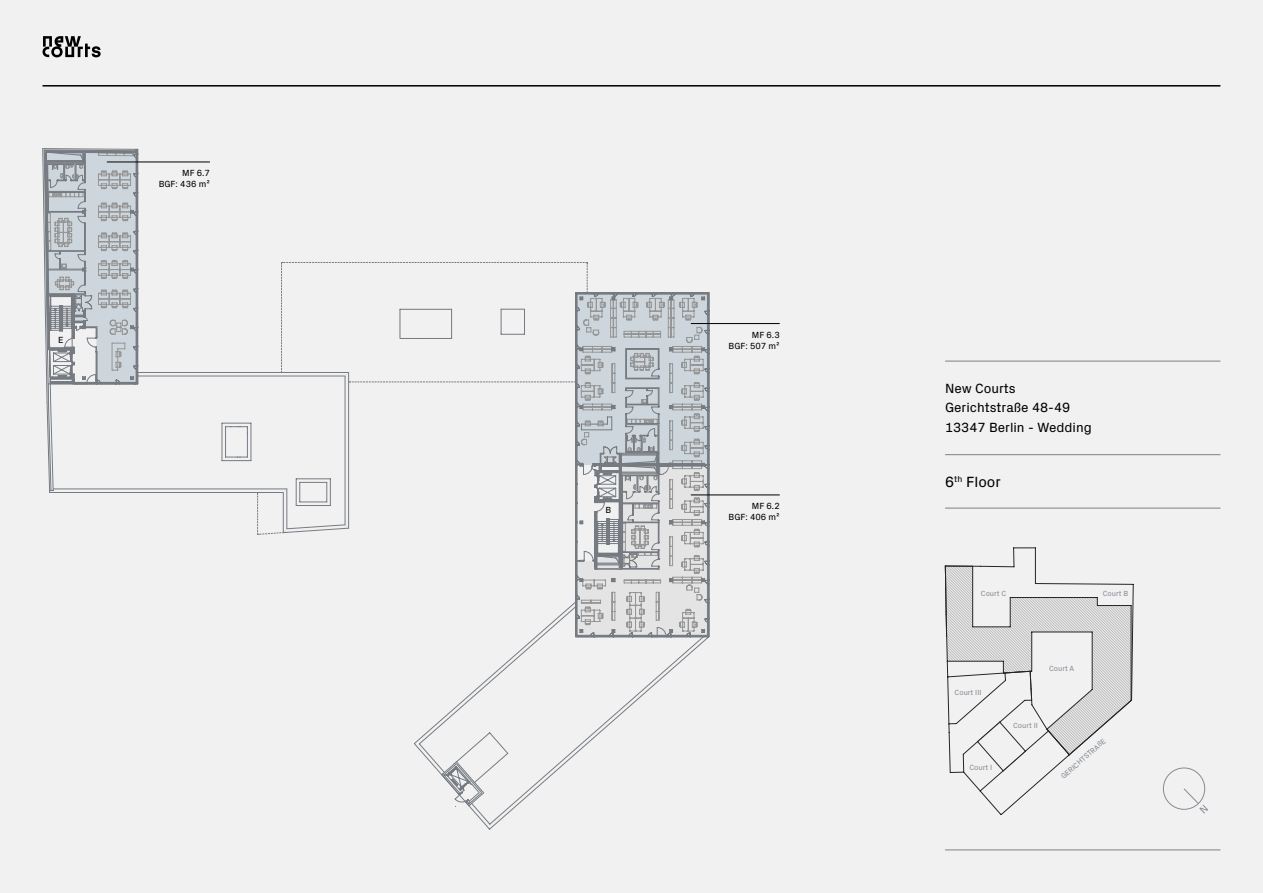
<style>
.page{position:relative;width:1263px;height:893px;background:#f1f1f2}
.page>*{position:absolute;margin:0;border:0;box-sizing:border-box;transform-origin:0 0}
.t1{font:15px "Px Grotesk";color:#000}
.t2{font:13.5px/19.5px "Px Grotesk";color:#000}
.t3{font:9px/10.8px "Px Grotesk";color:#000;text-align:right}
.t4{font:7.65px "Px Grotesk";color:#878d94}
.t5{font:7.5px "Px Grotesk";color:#878d94}
</style>
<div class="page">
<hr style="left:945px;top:508px;width:275px;height:1px;background:#878d94">
<hr style="left:945px;top:454px;width:275px;height:1px;background:#878d94">
<hr style="left:945px;top:361px;width:275px;height:1px;background:#878d94">
<hr style="left:945px;top:849px;width:275px;height:1px;background:#878d94">
<div style="left:1163px;top:767px;width:42px;height:43px;border:1px solid #878d94;border-radius:50%"></div>
<svg style="left:1182px;top:787px;width:26px;height:27px"></svg>
<hr style="left:43px;top:85px;width:1177px;height:2px;background:#000">
<svg style="left:43px;top:36px;width:58px;height:21px"></svg>
<svg style="left:945px;top:547px;width:188px;height:244px"></svg>
<svg style="left:414px;top:637px;width:295px;height:192px"></svg>
<svg style="left:43px;top:148px;width:667px;height:489px"></svg>
<hr style="left:107px;top:162px;width:103px;height:1px;background:#000">
<hr style="left:691px;top:323px;width:89px;height:1px;background:#000">
<hr style="left:691px;top:495px;width:89px;height:1px;background:#000">
<p class="t3" style="left:58px;top:334px;width:7px">E</p>
<p class="t3" style="left:159px;top:167px;width:53px">MF 6.7<br>BGF: 436 m²</p>
<p class="t3" style="left:605px;top:503px;width:7px">B</p>
<p class="t3" style="left:728px;top:329px;width:53px">MF 6.3<br>BGF: 507 m²</p>
<p class="t3" style="left:728px;top:500px;width:53px">MF 6.2<br>BGF: 406 m²</p>
<p class="t2" style="left:945px;top:377px;width:148px">New Courts<br>Gerichtstraße 48-49<br>13347 Berlin - Wedding</p>
<p class="t1" style="left:945px;top:471px;width:57px">6<sup>th</sup> Floor</p>
<p class="t5" style="left:981px;top:588px;width:27px">Court C</p>
<p class="t5" style="left:1103px;top:588px;width:27px">Court B</p>
<p class="t5" style="left:954px;top:687px;width:28px">Court III</p>
<p class="t4" style="left:969px;top:762px;width:24px">Court I</p>
<p class="t5" style="left:1049px;top:663px;width:27px">Court A</p>
<p class="t5" style="left:1013px;top:720px;width:26px">Court II</p>
<p class="t5" style="left:1058px;top:773px;width:59px;rotate:-41deg">GERICHTSTRAßE</p>
</div>
